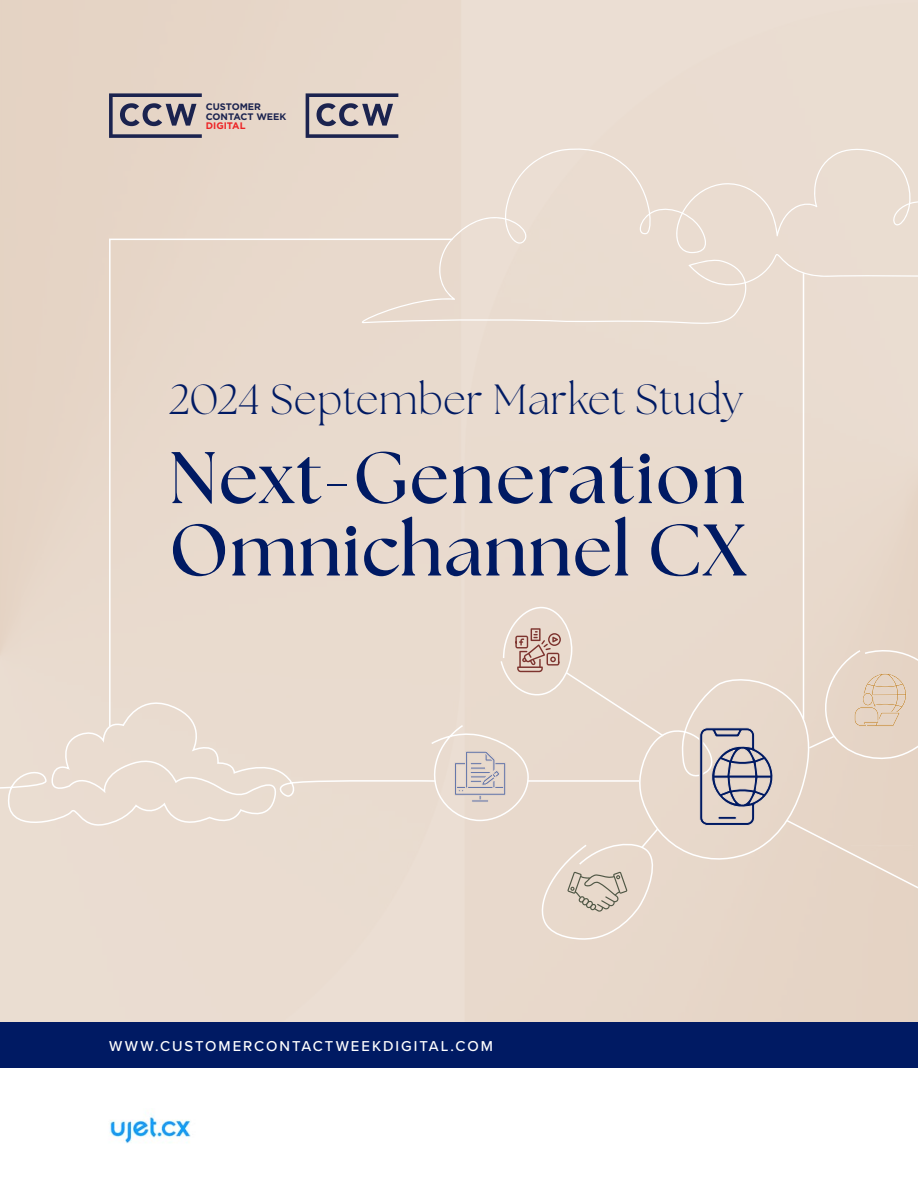
<style>
.page{position:relative;width:918px;height:1188px;background:#fff}
.page>*{position:absolute;margin:0;border:0;box-sizing:border-box;transform-origin:0 0}
.t1{font:700 72.9px/72.4px "The Seasons";letter-spacing:.02em;color:#001a63}
.t2{font:300 42.15px "The Seasons";letter-spacing:.01em;color:#001a63}
.t3{font:500 14.85px "Proxima Nova";letter-spacing:.135em;color:#fff}
.t4{font:700 9.45px/9.8px "Gotham";color:#1b234f}
.t5{font:700 9.45px "Gotham";color:#ed2426}
</style>
<div class="page">
<img style="left:0;top:0;width:918px;height:1023px">
<div style="left:362px;top:147px;width:556px;height:177px;background:#eadcd0"></div>
<div style="left:108px;top:238px;width:346px;height:451px;background:#e8dacd"></div>
<div style="left:0;top:689px;width:428px;height:148px;background:#e9dcd0"></div>
<hr style="left:803px;top:273px;width:1px;height:446px;background:#fff">
<svg style="left:109px;top:93px;width:93px;height:45px;background:#9a939a"></svg>
<svg style="left:306px;top:93px;width:92px;height:45px;background:#9c959d"></svg>
<div style="left:0;top:1023px;width:918px;height:45px;background:#001a63"></div>
<img style="left:110px;top:1113px;width:81px;height:31px">
<div style="left:428px;top:606px;width:490px;height:336px;background:#e8d9cc"></div>
<svg style="left:718px;top:816px;width:19px;height:4px"></svg>
<p class="t4" style="left:206px;top:101px;width:82px">CUSTOMER<br>CONTACT WEEK</p>
<p class="t5" style="left:206px;top:120px;width:41px">DIGITAL</p>
<h2 class="t2" style="left:169px;top:372px;width:576px">2024 September Market Study</h2>
<h1 class="t1" style="left:169px;top:440px;width:578px">Next-Generation<br>Omnichannel CX</h1>
<p class="t3" style="left:109px;top:1035px;width:386px">WWW.CUSTOMERCONTACTWEEKDIGITAL.COM</p>
</div>
